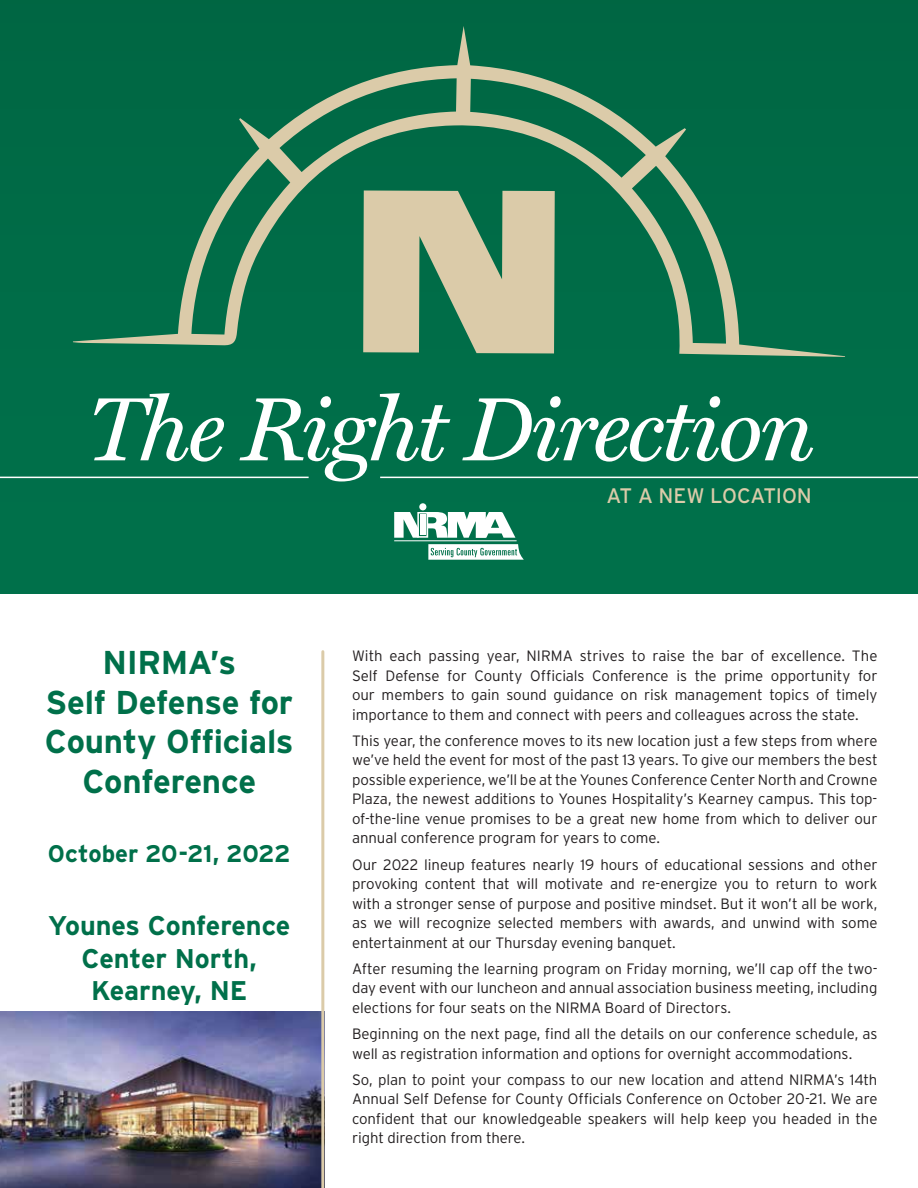
<style>
.page{position:relative;width:918px;height:1188px;background:#fff}
.page>*{position:absolute;margin:0;border:0;box-sizing:border-box;transform-origin:0 0}
.t1{font:italic 90.6px "Miller Text";letter-spacing:-.035em;color:#fff}
.t2{font:700 33px/39.6px "Interstate";letter-spacing:-.01em;color:#00704a;text-align:center}
.t3{font:700 27px/32.4px "Interstate";letter-spacing:-.005em;color:#00704a;text-align:center}
.t4{font:700 24px "Interstate";letter-spacing:-.005em;color:#00704a}
.t5{font:21px "Interstate";letter-spacing:-.01em;color:#dbcba9}
.t6{font:300 15px/19.5px "Interstate";letter-spacing:-.005em;color:#231f20;text-align:justify}
</style>
<div class="page">
<img style="left:0;top:1011px;width:321px;height:177px">
<div style="left:0;top:0;width:918px;height:594px;background:#006f49"></div>
<hr style="left:321px;top:652px;width:3px;height:536px;background:#dbcba9">
<hr style="left:380px;top:477px;width:538px;height:1px;background:#fff">
<hr style="left:0;top:477px;width:309px;height:1px;background:#fff">
<div style="left:419px;top:503px;width:7px;height:7px;background:#fff;border-radius:50%"></div>
<svg style="left:428px;top:544px;width:96px;height:16px;background:#c5ded6"></svg>
<hr style="left:394px;top:540px;width:123px;height:1px;background:#fff">
<svg style="left:394px;top:512px;width:121px;height:26px"></svg>
<div style="left:420px;top:514px;width:6px;height:21px;background:#fff"></div>
<svg style="left:73px;top:26px;width:772px;height:331px"></svg>
<h1 class="t1" style="left:87px;top:376px;width:730px">The Right Direction</h1>
<h3 class="t5" style="left:607px;top:484px;width:207px">AT A NEW LOCATION</h3>
<h2 class="t2" style="left:45px;top:643px;width:250px">NIRMA’s<br>Self Defense for<br>County Officials<br>Conference</h2>
<h3 class="t4" style="left:48px;top:840px;width:244px">October 20-21, 2022</h3>
<h3 class="t3" style="left:48px;top:909px;width:244px">Younes Conference<br>Center North,<br>Kearney, NE</h3>
<p class="t6" style="left:352px;top:646px;width:527px">With each passing year, NIRMA strives to raise the bar of excellence. The Self Defense for County Officials Conference is the prime opportunity for our members to gain sound guidance on risk management topics of timely importance to them and connect with peers and colleagues across the state.</p>
<p class="t6" style="left:352px;top:731px;width:527px">This year, the conference moves to its new location just a few steps from where we’ve held the event for most of the past 13 years. To give our members the best possible experience, we’ll be at the Younes Conference Center North and Crowne Plaza, the newest additions to Younes Hospitality’s Kearney campus. This top&shy;of-the-line venue promises to be a great new home from which to deliver our annual conference program for years to come.</p>
<p class="t6" style="left:352px;top:854px;width:527px">Our 2022 lineup features nearly 19 hours of educational sessions and other provoking content that will motivate and re-energize you to return to work with a stronger sense of purpose and positive mindset. But it won’t all be work, as we will recognize selected members with awards, and unwind with some entertainment at our Thursday evening banquet.</p>
<p class="t6" style="left:352px;top:959px;width:527px">After resuming the learning program on Friday morning, we’ll cap off the two&shy;day event with our luncheon and annual association business meeting, including elections for four seats on the NIRMA Board of Directors.</p>
<p class="t6" style="left:352px;top:1024px;width:527px">Beginning on the next page, find all the details on our conference schedule, as well as registration information and options for overnight accommodations.</p>
<p class="t6" style="left:352px;top:1070px;width:527px">So, plan to point your compass to our new location and attend NIRMA’s 14th Annual Self Defense for County Officials Conference on October 20-21. We are confident that our knowledgeable speakers will help keep you headed in the right direction from there.</p>
</div>
